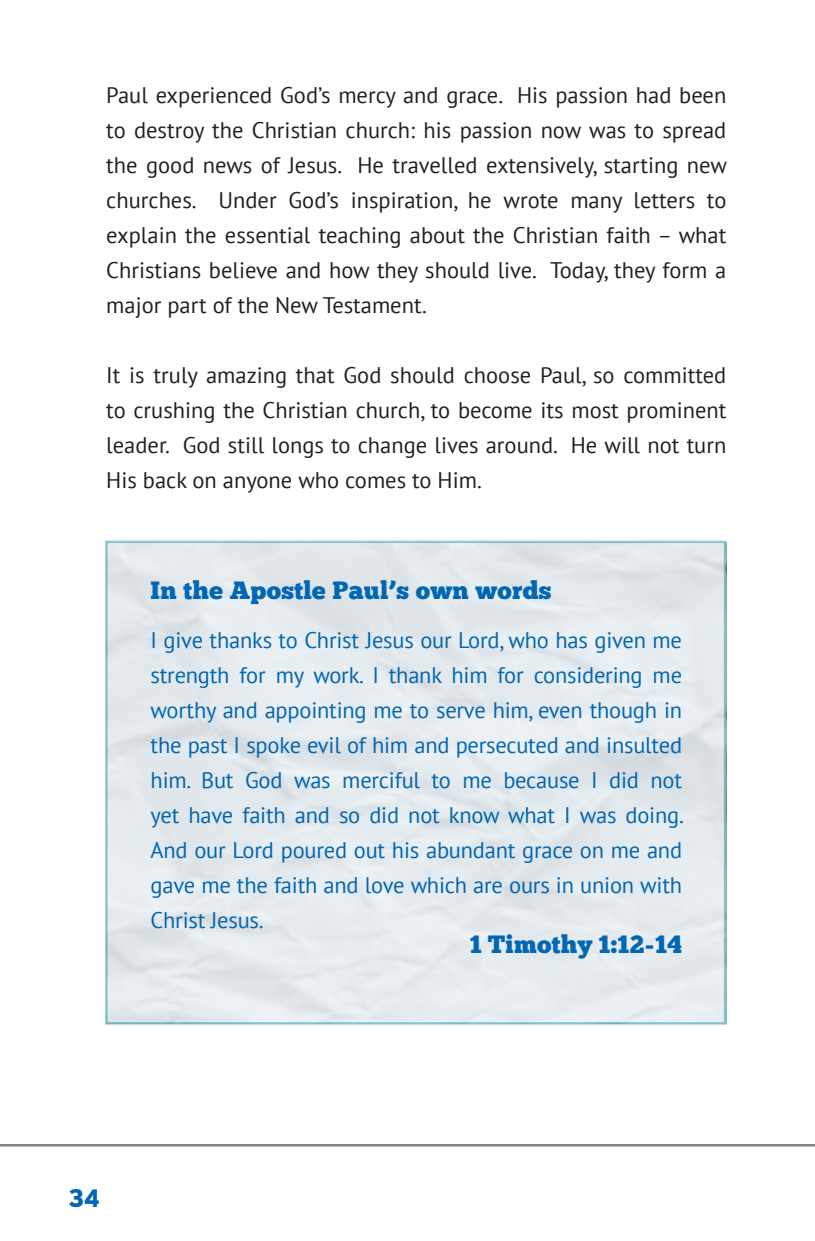
<style>
.page{position:relative;width:815px;height:1241px;background:#fff}
.page>*{position:absolute;margin:0;border:0;box-sizing:border-box;transform-origin:0 0}
.t1{font:25px "Chunk Five";letter-spacing:.01em;color:#0166b3}
.t2{font:900 25px "Interstate Mono";color:#0166b3}
.t3{font:22.5px/35px "PT Sans";color:#231f20;text-align:justify}
.t4{font:22.5px/35px "PT Sans";letter-spacing:-.01em;color:#0166b3;text-align:justify}
</style>
<div class="page">
<svg style="left:0;top:1144px;width:815px;height:3px;background:#949698"></svg>
<div style="left:105px;top:540px;width:621px;height:484px;background:#e4eaed;border:2px solid #87c5ce"></div>
<p class="t3" style="left:106px;top:77px;width:622px">Paul experienced God’s mercy and grace. His passion had been to destroy the Christian church: his passion now was to spread the good news of Jesus. He travelled extensively, starting new churches. Under God’s inspiration, he wrote many letters to explain the essential teaching about the Christian faith – what Christians believe and how they should live. Today, they form a major part of the New Testament.</p>
<p class="t3" style="left:106px;top:357px;width:622px">It is truly amazing that God should choose Paul, so committed to crushing the Christian church, to become its most prominent leader. God still longs to change lives around. He will not turn His back on anyone who comes to Him.</p>
<p class="t1" style="left:151px;top:575px;width:402px">In the Apostle Paul’s own words</p>
<p class="t4" style="left:151px;top:621px;width:535px">I give thanks to Christ Jesus our Lord, who has given me strength for my work. I thank him for considering me worthy and appointing me to serve him, even though in the past I spoke evil of him and persecuted and insulted him. But God was merciful to me because I did not yet have faith and so did not know what I was doing.<br>And our Lord poured out his abundant grace on me and gave me the faith and love which are ours in union with Christ Jesus.</p>
<p class="t1" style="left:470px;top:929px;width:214px">1 Timothy 1:12-14</p>
<p class="t2" style="left:69px;top:1183px;width:33px">34</p>
</div>
